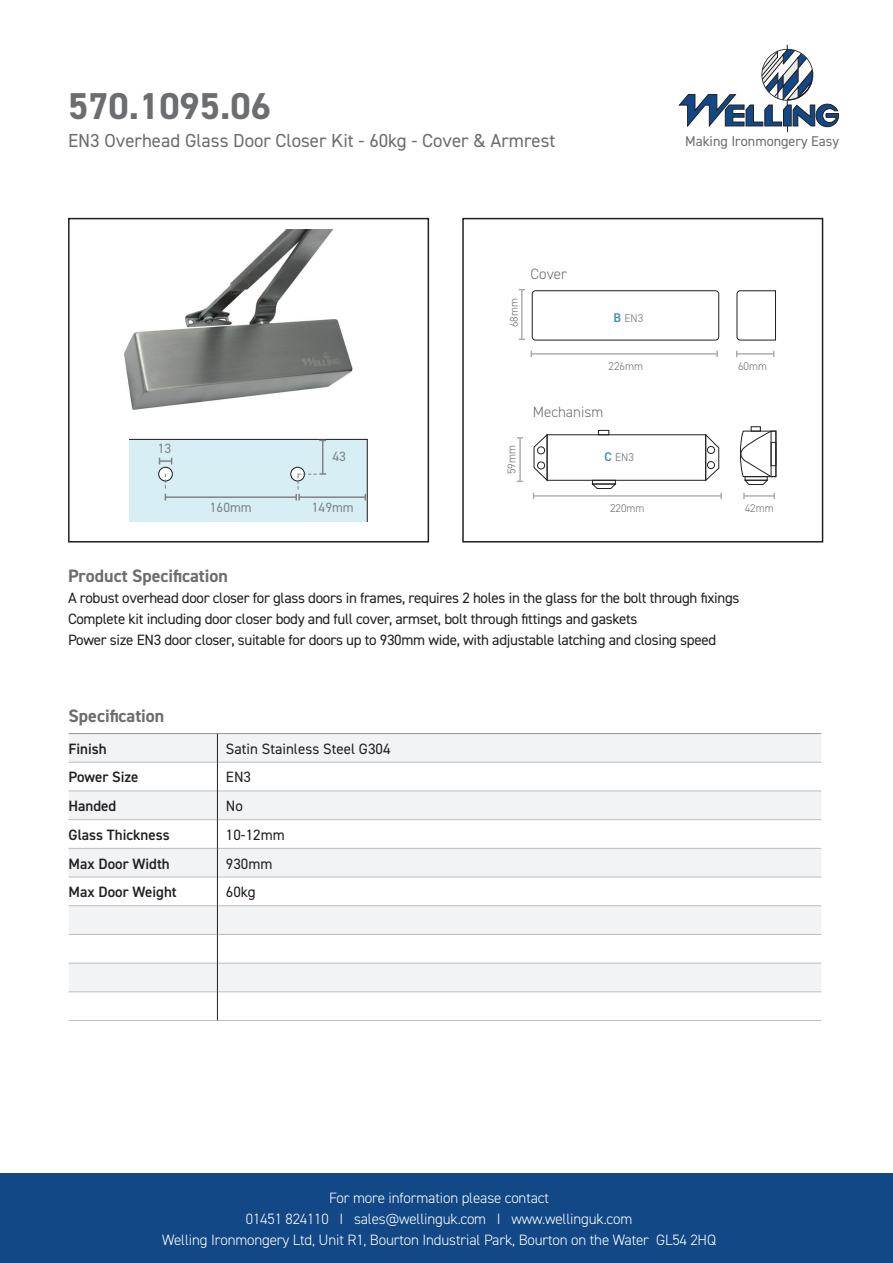
<style>
.page{position:relative;width:893px;height:1263px;background:#fff}
.page>*{position:absolute;margin:0;border:0;box-sizing:border-box;transform-origin:0 0}
.t1{font:700 37.5px "DIN2014";color:#6c6d70}
.t2{font:18.9px "DIN2014";color:#6c6d70}
.t3{font:700 18px "DIN2014";color:#6c6d70}
.t4{font:15px/21px "DIN2014";letter-spacing:-.02em;color:#231f20}
.t5{font:300 15px/21px "DIN2014";letter-spacing:-.01em;color:#fff;text-align:center}
.t6{font:600 15px "DIN2014";color:#231f20}
.t7{font:15px "DIN2014";color:#231f20}
.t8{font:300 15px "DIN2014";color:#6c6d70}
.t9{font:14.1px "DIN2014";color:#6c6d70}
.t10{font:13.5px "DIN2014";color:#808285}
.t11{font:300 11.25px "DIN2014";color:#6c6d70}
.s1{font-weight:600;font-size:12.6px;color:#3a91ab}
</style>
<div class="page">
<div style="left:0;top:1174px;width:893px;height:89px;background:#124885"></div>
<svg style="left:678px;top:45px;width:161px;height:87px"></svg>
<div style="left:68px;top:218px;width:361px;height:324px;border:2px solid #231f20"></div>
<div style="left:462px;top:218px;width:361px;height:324px;border:2px solid #231f20"></div>
<svg style="left:69px;top:734px;width:752px;height:257px;fill:#f2f3f4"></svg>
<hr style="left:69px;top:733px;width:148px;height:1px;background:#939598">
<hr style="left:217px;top:733px;width:604px;height:1px;background:#939598">
<hr style="left:69px;top:762px;width:148px;height:1px;background:#bcbdc0">
<hr style="left:218px;top:762px;width:603px;height:1px;background:#bcbdc0">
<hr style="left:69px;top:791px;width:148px;height:1px;background:#bcbdc0">
<hr style="left:218px;top:791px;width:603px;height:1px;background:#bcbdc0">
<hr style="left:69px;top:819px;width:148px;height:1px;background:#bcbdc0">
<hr style="left:218px;top:819px;width:603px;height:1px;background:#bcbdc0">
<hr style="left:69px;top:848px;width:148px;height:1px;background:#bcbdc0">
<hr style="left:218px;top:848px;width:603px;height:1px;background:#bcbdc0">
<hr style="left:69px;top:877px;width:148px;height:1px;background:#bcbdc0">
<hr style="left:218px;top:877px;width:603px;height:1px;background:#bcbdc0">
<hr style="left:69px;top:905px;width:148px;height:1px;background:#bcbdc0">
<hr style="left:218px;top:905px;width:603px;height:1px;background:#bcbdc0">
<hr style="left:69px;top:934px;width:148px;height:1px;background:#bcbdc0">
<hr style="left:218px;top:934px;width:603px;height:1px;background:#bcbdc0">
<hr style="left:69px;top:963px;width:148px;height:1px;background:#bcbdc0">
<hr style="left:218px;top:963px;width:603px;height:1px;background:#bcbdc0">
<hr style="left:69px;top:991px;width:148px;height:1px;background:#bcbdc0">
<hr style="left:218px;top:991px;width:603px;height:1px;background:#bcbdc0">
<hr style="left:69px;top:1020px;width:148px;height:1px;background:#bcbdc0">
<hr style="left:217px;top:1020px;width:604px;height:1px;background:#bcbdc0">
<svg style="left:217px;top:734px;width:1px;height:286px"></svg>
<img style="left:124px;top:230px;width:229px;height:180px">
<svg style="left:534px;top:434px;width:13px;height:47px"></svg>
<svg style="left:705px;top:434px;width:14px;height:47px"></svg>
<div style="left:537px;top:447px;width:8px;height:7px;border:1px solid #231f20;border-radius:50%"></div>
<div style="left:537px;top:462px;width:8px;height:7px;border:1px solid #231f20;border-radius:50%"></div>
<div style="left:707px;top:446px;width:8px;height:8px;border:1px solid #231f20;border-radius:50%"></div>
<div style="left:707px;top:461px;width:8px;height:8px;border:1px solid #231f20;border-radius:50%"></div>
<div style="left:592px;top:480px;width:23px;height:4px;border:1px solid #231f20"></div>
<svg style="left:592px;top:484px;width:24px;height:5px"></svg>
<div style="left:598px;top:430px;width:11px;height:5px;border:1px solid #231f20"></div>
<svg style="left:740px;top:427px;width:36px;height:58px"></svg>
<hr style="left:534px;top:495px;width:187px;height:2px;background:#a8a9ad">
<hr style="left:519px;top:438px;width:2px;height:43px;background:#a8a9ad">
<hr style="left:744px;top:495px;width:30px;height:2px;background:#a8a9ad">
<div style="left:125px;top:439px;width:242px;height:87px;background:#d7eff4"></div>
<div style="left:125px;top:439px;width:243px;height:87px;border:1px solid #231f20"></div>
<div style="left:291px;top:467px;width:13px;height:14px;background:#fff;border-radius:50%"></div>
<div style="left:290px;top:467px;width:15px;height:14px;border:1px solid #231f20;border-radius:50%"></div>
<div style="left:159px;top:467px;width:13px;height:14px;background:#fff;border-radius:50%"></div>
<div style="left:158px;top:467px;width:15px;height:14px;border:1px solid #231f20;border-radius:50%"></div>
<hr style="left:124px;top:432px;width:4px;height:99px;background:#fff">
<div style="left:124px;top:522px;width:245px;height:5px;background:#fff"></div>
<hr style="left:322px;top:440px;width:1px;height:34px;background:#808285">
<hr style="left:165px;top:496px;width:131px;height:2px;background:#808285">
<svg style="left:165px;top:474px;width:1px;height:27px"></svg>
<hr style="left:299px;top:496px;width:66px;height:2px;background:#808285">
<svg style="left:295px;top:473px;width:31px;height:28px"></svg>
<svg style="left:159px;top:458px;width:13px;height:6px"></svg>
<div style="left:532px;top:291px;width:187px;height:49px;border:1px solid #231f20;border-radius:3px"></div>
<svg style="left:737px;top:290px;width:39px;height:50px"></svg>
<hr style="left:531px;top:353px;width:186px;height:2px;background:#a8a9ad">
<hr style="left:521px;top:290px;width:2px;height:49px;background:#a8a9ad">
<hr style="left:737px;top:353px;width:37px;height:2px;background:#a8a9ad">
<p class="t1" style="left:68px;top:81px;width:204px">570.1095.06</p>
<p class="t2" style="left:68px;top:128px;width:489px">EN3 Overhead Glass Door Closer Kit - 60kg - Cover &amp; Armrest</p>
<p class="t9" style="left:685px;top:132px;width:155px">Making Ironmongery Easy</p>
<p class="t10" style="left:158px;top:440px;width:15px">13</p>
<p class="t11" style="left:507px;top:327px;width:30px;rotate:-90deg">68mm</p>
<p class="t8" style="left:531px;top:265px;width:38px">Cover</p>
<p class="t11" style="left:614px;top:311px;width:31px"><span class="s1">B</span> EN3</p>
<p class="t11" style="left:609px;top:359px;width:36px">226mm</p>
<p class="t8" style="left:533px;top:403px;width:72px">Mechanism</p>
<p class="t11" style="left:505px;top:474px;width:30px;rotate:-90deg">59mm</p>
<p class="t10" style="left:332px;top:448px;width:15px">43</p>
<p class="t11" style="left:604px;top:451px;width:31px"><span class="s1">C</span> EN3</p>
<p class="t10" style="left:210px;top:499px;width:43px">160mm</p>
<p class="t10" style="left:312px;top:499px;width:43px">149mm</p>
<p class="t11" style="left:610px;top:501px;width:36px">220mm</p>
<p class="t11" style="left:738px;top:359px;width:30px">60mm</p>
<p class="t11" style="left:745px;top:501px;width:30px">42mm</p>
<p class="t3" style="left:68px;top:563px;width:161px">Product Specification</p>
<p class="t4" style="left:68px;top:587px;width:673px">A robust overhead door closer for glass doors in frames, requires 2 holes in the glass for the bolt through fixings<br>Complete kit including door closer body and full cover, armset, bolt through fittings and gaskets<br>Power size EN3 door closer, suitable for doors up to 930mm wide, with adjustable latching and closing speed</p>
<p class="t3" style="left:69px;top:704px;width:97px">Specification</p>
<p class="t6" style="left:69px;top:739px;width:40px">Finish</p>
<p class="t7" style="left:226px;top:739px;width:166px">Satin Stainless Steel G304</p>
<p class="t6" style="left:69px;top:767px;width:72px">Power Size</p>
<p class="t4" style="left:226px;top:766px;width:27px">EN3</p>
<p class="t6" style="left:69px;top:796px;width:49px">Handed</p>
<p class="t4" style="left:226px;top:795px;width:19px">No</p>
<p class="t6" style="left:69px;top:825px;width:103px">Glass Thickness</p>
<p class="t4" style="left:226px;top:824px;width:60px">10-12mm</p>
<p class="t6" style="left:69px;top:853px;width:103px">Max Door Width</p>
<p class="t4" style="left:226px;top:852px;width:48px">930mm</p>
<p class="t6" style="left:69px;top:882px;width:110px">Max Door Weight</p>
<p class="t4" style="left:226px;top:881px;width:31px">60kg</p>
<p class="t5" style="left:162px;top:1187px;width:555px">For more information please contact<br>01451 824110 I sales@wellinguk.com I www.wellinguk.com<br>Welling Ironmongery Ltd, Unit R1, Bourton Industrial Park, Bourton on the Water GL54 2HQ</p>
</div>
